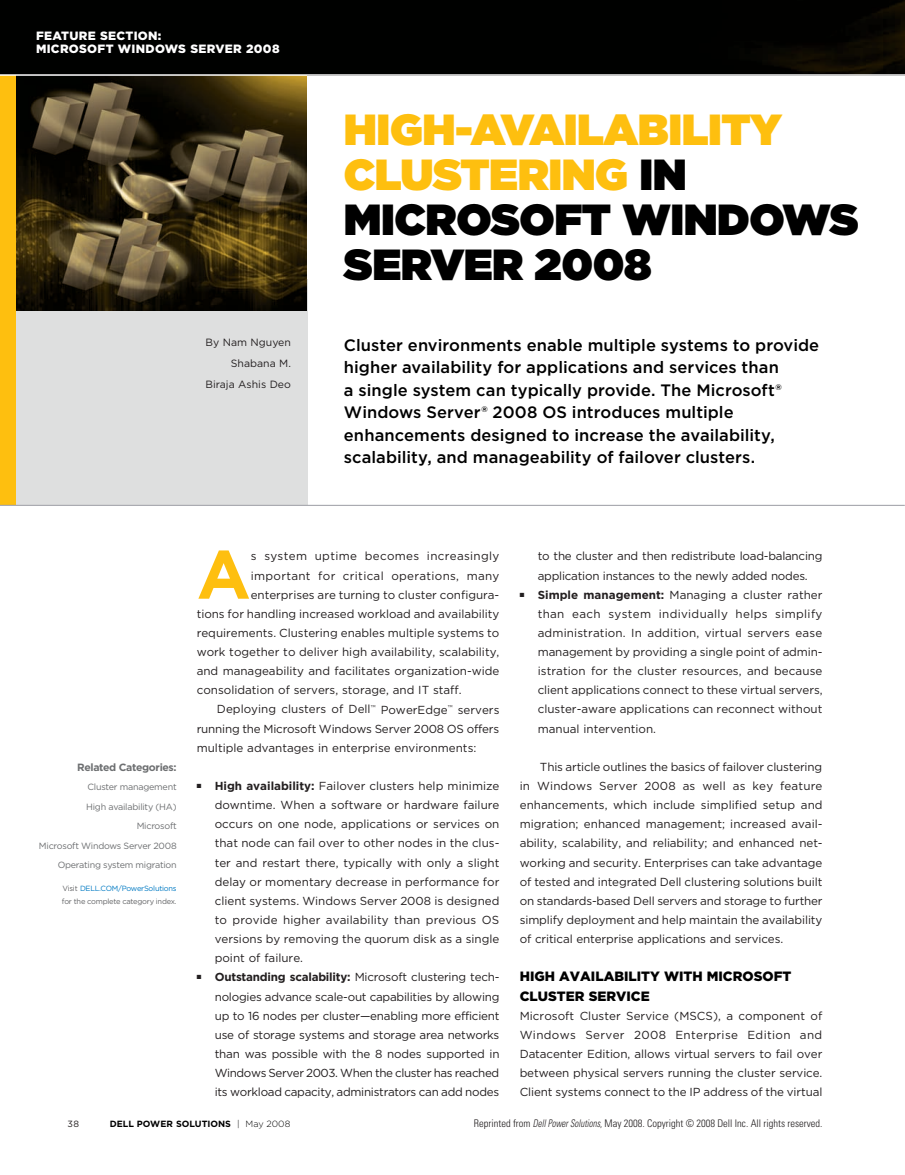
<style>
.page{position:relative;width:905px;height:1175px;background:#fff}
.page>*{position:absolute;margin:0;border:0;box-sizing:border-box;transform-origin:0 0}
.t1{font:700 68.4px "Gotham";color:#febf0f}
.t2{font:900 43.5px/45px "Gotham";letter-spacing:-.01em;color:#000}
.t3{font:500 16.5px/22.5px "Gotham";letter-spacing:.005em;color:#000}
.t4{font:900 13.5px/19.2px "Gotham";color:#000}
.t5{font:900 12px/13.5px "Gotham";letter-spacing:.025em;color:#fff}
.t6{font:11.7px/19px "Gotham";color:#231f20;text-align:justify}
.t7{font:11.7px/19px "Gotham";letter-spacing:-.02em;color:#231f20}
.t8{font:11.7px "Gotham";letter-spacing:.025em;color:#231f20}
.t9{font:11.7px "Gotham";letter-spacing:.03em;color:#231f20}
.t10{font:300 condensed 10.5px "Univers LT Std";color:#231f20}
.t11{font:10.5px/21px "Gotham";color:#231f20;text-align:right}
.t12{font:700 10.5px "Gotham";letter-spacing:-.03em;color:#6d6f71}
.t13{font:9px/19.5px "Gotham";letter-spacing:-.025em;color:#6d6f71;text-align:right}
.t14{font:700 9px "Gotham";color:#000}
.t15{font:9px "Gotham";color:#231f20}
.t16{font:7.5px/13.5px "Gotham";letter-spacing:-.03em;color:#636466}
.s1{color:#febf0f}
.s2{color:#007ac3}
.s3{font-weight:700}
.s4{font-weight:300}
.s5{font-style:italic}
</style>
<div class="page">
<div style="left:0;top:0;width:904px;height:74px;background:#000100"></div>
<div style="left:0;top:279px;width:307px;height:226px;background:#dedfdf"></div>
<img style="left:15px;top:76px;width:292px;height:235px">
<div style="left:0;top:75px;width:15px;height:430px;background:#febf0f"></div>
<hr style="left:0;top:505px;width:904px;height:1px;background:#9b9ca3">
<hr style="left:0;top:74px;width:904px;height:2px;background:#fff">
<p class="t5" style="left:36px;top:28px;width:127px">FEATURE SECTION:<br>MICROSOFT</p>
<p class="t5" style="left:118px;top:42px;width:82px">WIN DOWS SER</p>
<p class="t5" style="left:215px;top:42px;width:66px">VER 2008</p>
<p class="t11" style="left:205px;top:331px;width:87px">By Nam Nguyen<br>Shabana M.<br>Biraja Ashis Deo</p>
<h2 class="t2" style="left:344px;top:106px;width:516px"><span class="s1">HIGH-AVAILABILITY<br>CLUSTERING</span> IN<br>MICROSOFT WINDOWS<br>SERVER 2008</h2>
<p class="t3" style="left:344px;top:333px;width:477px">Cluster environments enable multiple systems to provide higher availability for applications and services than<br>a single system can typically provide. The Microsoft® Windows Server® 2008 OS introduces multiple enhancements designed to increase the availability, scalability, and manageability of failover clusters.</p>
<p class="t12" style="left:77px;top:760px;width:101px">Related Categories:</p>
<p class="t13" style="left:39px;top:777px;width:139px">Cluster management<br>High availability (HA)<br>Microsoft<br>Microsoft Windows Server 2008<br>Operating system migration</p>
<p class="t16" style="left:62px;top:881px;width:116px">Visit <span class="s2">DELL.COM/PowerSolutions </span>for the complete category index.</p>
<h1 class="t1" style="left:197px;top:529px;width:56px">A</h1>
<p class="t9" style="left:251px;top:549px;width:250px">s system uptime becomes increasingly</p>
<p class="t8" style="left:251px;top:568px;width:250px">important for critical operations, many</p>
<p class="t6" style="left:251px;top:585px;width:250px">enterprises are turning to cluster configura-</p>
<p class="t6" style="left:197px;top:604px;width:304px">tions for handling increased workload and availability</p>
<p class="t6" style="left:197px;top:623px;width:304px">requirements. Clustering enables multiple systems to</p>
<p class="t6" style="left:197px;top:642px;width:304px">work together to deliver high availability, scalability,</p>
<p class="t6" style="left:197px;top:661px;width:304px">and manageability and facilitates organization-wide</p>
<p class="t6" style="left:197px;top:680px;width:266px">consolidation of servers, storage, and IT staff.</p>
<p class="t6" style="left:217px;top:699px;width:284px">Deploying clusters of Dell<sup>™</sup> PowerEdge<sup>™</sup> servers</p>
<p class="t6" style="left:197px;top:718px;width:304px">running the Microsoft Windows Server 2008 OS offers</p>
<p class="t6" style="left:197px;top:738px;width:281px">multiple advantages in enterprise environments:</p>
<p class="t6" style="left:215px;top:776px;width:286px;text-indent:-18px">■ <span class="s3">High availability:</span> Failover clusters help minimize downtime. When a software or hardware failure occurs on one node, applications or services on that node can fail over to other nodes in the clus&shy;ter and restart there, typically with only a slight delay or momentary decrease in performance for client systems. Windows Server 2008 is designed to provide higher availability than previous OS versions by removing the quorum disk as a single point of failure.</p>
<p class="t6" style="left:215px;top:967px;width:286px;text-indent:-18px">■ <span class="s3">Outstanding scalability:</span> Microsoft clustering tech&shy;nologies advance scale-out capabilities by allowing up to 16 nodes per cluster—enabling more efficient use of storage systems and storage area networks than was possible with the 8 nodes supported in Windows Server 2003. When the cluster has reached its workload capacity, administrators can add nodes</p>
<p class="t7" style="left:537px;top:546px;width:286px">to the cluster and then redistribute load-balancing application instances to the newly added nodes.</p>
<p class="t6" style="left:537px;top:585px;width:286px;text-indent:-18px">■ <span class="s3">Simple management:</span> Managing a cluster rather than each system individually helps simplify administration. In addition, virtual servers ease management by providing a single point of admin&shy;istration for the cluster resources, and because client applications connect to these virtual servers, cluster-aware applications can reconnect without manual intervention.</p>
<p class="t6" style="left:519px;top:757px;width:304px;text-indent:20px">This article outlines the basics of failover clustering in Windows Server 2008 as well as key feature enhancements, which include simplified setup and migration; enhanced management; increased avail&shy;ability, scalability, and reliability; and enhanced net&shy;working and security. Enterprises can take advantage of tested and integrated Dell clustering solutions built on standards-based Dell servers and storage to further simplify deployment and help maintain the availability of critical enterprise applications and services.</p>
<p class="t4" style="left:519px;top:966px;width:273px">HIGH AVAILABILITY WITH MICROSOFT<br>CLUSTER SERVICE</p>
<p class="t6" style="left:519px;top:1005px;width:304px">Microsoft Cluster Service (MSCS), a component of Windows Server 2008 Enterprise Edition and Datacenter Edition, allows virtual servers to fail over between physical servers running the cluster service.<br>Client systems connect to the IP address of the virtual</p>
<p class="t15" style="left:68px;top:1118px;width:13px">38</p>
<p class="t14" style="left:110px;top:1117px;width:182px">DELL POWER SOLUTIONS <span class="s4">| May 2008</span></p>
<p class="t10" style="left:474px;top:1117px;width:350px">Reprinted from <span class="s5">Dell Power Solutions</span>, May 2008. Copyright © 2008 Dell Inc. All rights reserved.</p>
</div>
